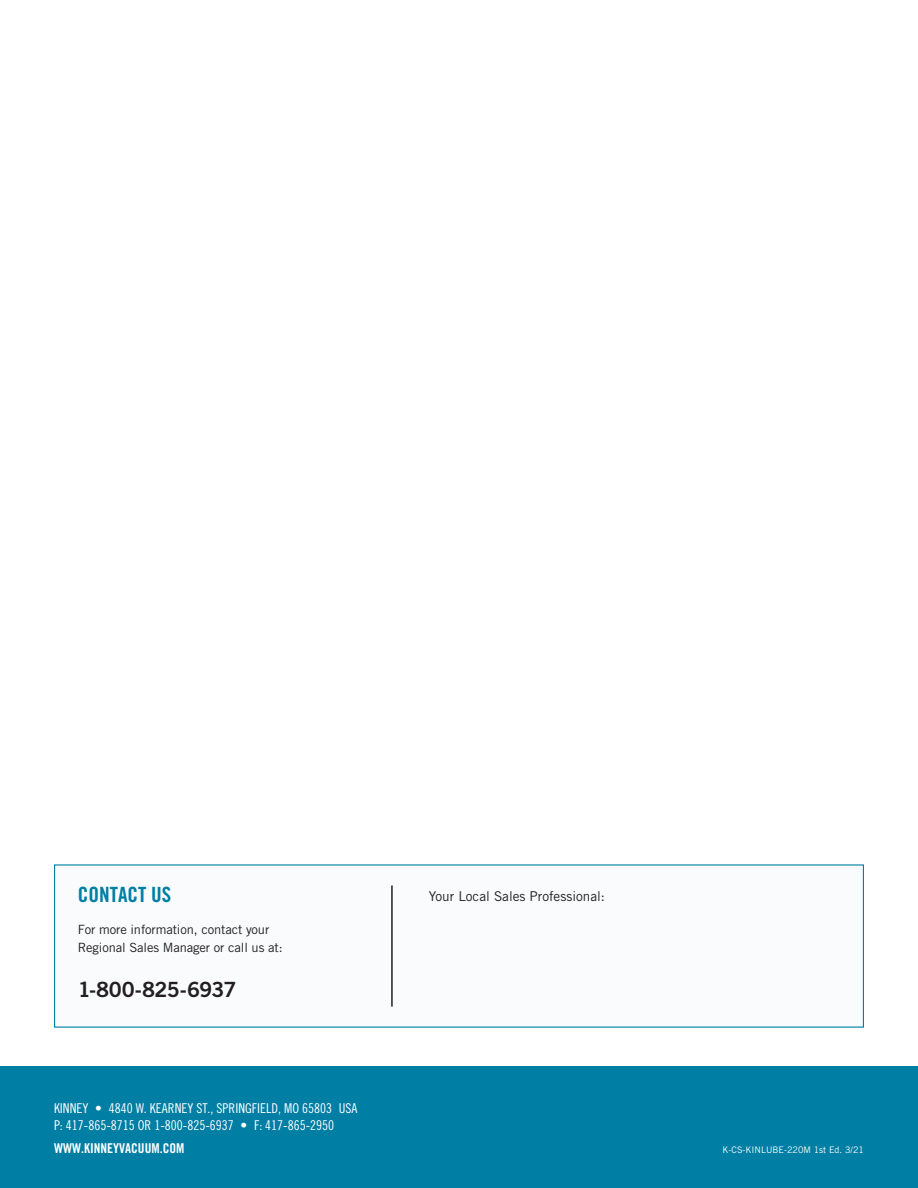
<style>
.page{position:relative;width:918px;height:1188px;background:#fff}
.page>*{position:absolute;margin:0;border:0;box-sizing:border-box;transform-origin:0 0}
.t1{font:21px "Trade Gothic LT Std Bd 2";letter-spacing:-.03em;color:#231f20}
.t2{font:21px "Trade Gothic LT Bold Cond Twenty";color:#007ea4}
.t3{font:13.5px/16.5px "Trade Gothic LT Cond Eighteen";color:#fff}
.t4{font:13.5px "Trade Gothic LT Std";color:#231f20}
.t5{font:13.5px "Trade Gothic LT Bold Cond Twenty";color:#fff}
.t6{font:12.75px/18px "Trade Gothic LT Std";letter-spacing:-.01em;color:#231f20}
.t7{font:9px "Trade Gothic LT";color:#fff}
</style>
<div class="page">
<div style="left:0;top:1066px;width:918px;height:122px;background:#007ea4"></div>
<div style="left:54px;top:864px;width:810px;height:164px;background:#f9fbfc"></div>
<hr style="left:391px;top:885px;width:2px;height:122px;background:#231f20">
<h1 class="t2" style="left:78px;top:882px;width:95px">CONTACT US</h1>
<p class="t4" style="left:429px;top:888px;width:178px">Your Local Sales Professional:</p>
<p class="t6" style="left:78px;top:920px;width:206px">For more information, contact your<br>Regional Sales Manager or call us at:</p>
<h1 class="t1" style="left:78px;top:976px;width:160px">1-800-825-6937</h1>
<p class="t3" style="left:54px;top:1100px;width:305px">KINNEY • 4840 W. KEARNEY ST., SPRINGFIELD, MO 65803 USA<br>P: 417-865-8715 OR 1-800-825-6937 • F: 417-865-2950</p>
<p class="t5" style="left:54px;top:1140px;width:132px">WWW.KINNEYVACUUM.COM</p>
<p class="t7" style="left:723px;top:1145px;width:143px">K-CS-KINLUBE-220M 1st Ed. 3/21</p>
</div>
